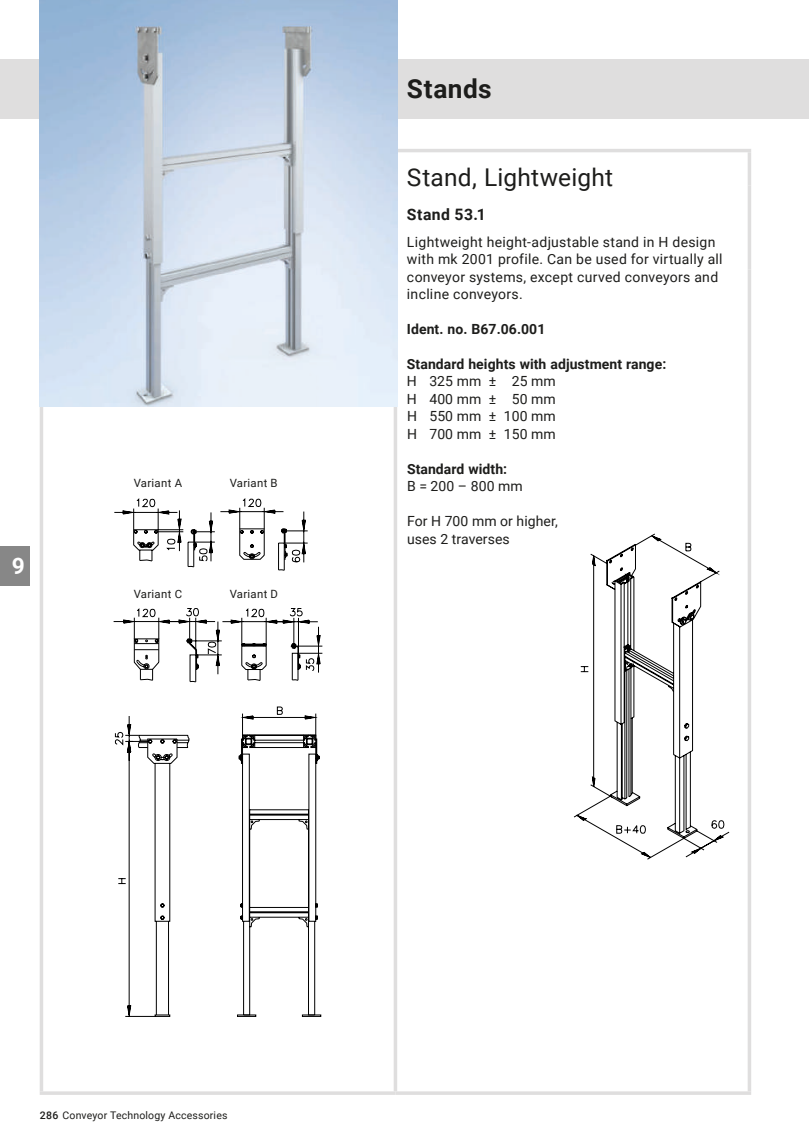
<style>
.page{position:relative;width:809px;height:1141px;background:#fff}
.page>*{position:absolute;margin:0;border:0;box-sizing:border-box;transform-origin:0 0}
.t1{font:700 26.25px "Roboto";letter-spacing:.015em;color:#1d1d1b}
.t2{font:24.5px "Roboto";letter-spacing:.01em;color:#1d1d1b}
.t3{font:700 22.75px "Roboto";color:#fff}
.t4{font:700 15.75px "Roboto";letter-spacing:.025em;color:#1d1d1b}
.t5{font:14px/17.5px "Roboto";letter-spacing:.015em;color:#1d1d1b}
.t6{font:700 14px "Roboto";letter-spacing:.005em;color:#1d1d1b}
.t7{font:11.38px "Roboto";letter-spacing:.03em;color:#1d1d1b}
.t8{font:10.5px "Roboto";letter-spacing:.015em;color:#1d1d1b}
.s1{font-weight:500}
</style>
<div class="page">
<div style="left:0;top:60px;width:809px;height:59px;background:#dfdede"></div>
<hr style="left:395px;top:149px;width:356px;height:3px;background:#dfdede">
<svg style="left:747px;top:152px;width:4px;height:33px"></svg>
<svg style="left:747px;top:185px;width:4px;height:35px"></svg>
<svg style="left:747px;top:220px;width:4px;height:50px"></svg>
<hr style="left:40px;top:270px;width:3px;height:821px;background:#dfdede">
<svg style="left:393px;top:407px;width:4px;height:684px;fill:#dfdede"></svg>
<svg style="left:747px;top:270px;width:4px;height:821px;fill:#dfdede"></svg>
<hr style="left:40px;top:1091px;width:355px;height:4px;background:#dfdede">
<hr style="left:395px;top:1091px;width:356px;height:4px;background:#dfdede">
<div style="left:0;top:546px;width:30px;height:39px;background:#878787"></div>
<img style="left:40px;top:0;width:357px;height:407px">
<svg style="left:574px;top:534px;width:155px;height:325px"></svg>
<svg style="left:114px;top:733px;width:208px;height:284px"></svg>
<svg style="left:134px;top:733px;width:187px;height:284px"></svg>
<svg style="left:115px;top:706px;width:204px;height:178px"></svg>
<svg style="left:314px;top:621px;width:7px;height:52px"></svg>
<svg style="left:115px;top:498px;width:199px;height:185px"></svg>
<h3 class="t3" style="left:12px;top:550px;width:15px">9</h3>
<p class="t7" style="left:134px;top:475px;width:50px">Variant A</p>
<p class="t7" style="left:230px;top:475px;width:50px">Variant B</p>
<p class="t7" style="left:134px;top:586px;width:50px">Variant C</p>
<p class="t7" style="left:230px;top:586px;width:50px">Variant D</p>
<h1 class="t1" style="left:407px;top:70px;width:86px">Stands</h1>
<h2 class="t2" style="left:407px;top:160px;width:208px">Stand, Lightweight</h2>
<p class="t4" style="left:407px;top:203px;width:80px">Stand 53.1</p>
<p class="t5" style="left:407px;top:233px;width:317px">Lightweight height-adjustable stand in H design with mk 2001 profile. Can be used for virtually all conveyor systems, except curved conveyors and incline conveyors.</p>
<p class="t6" style="left:407px;top:320px;width:140px">Ident. no. B67.06.001</p>
<p class="t6" style="left:407px;top:354px;width:261px">Standard heights with adjustment range:</p>
<p class="t5" style="left:407px;top:372px;width:150px;text-align:justify">H 325 mm ± 25 mm H 400 mm ± 50 mm H 550 mm ± 100 mm H 700 mm ± 150 mm</p>
<p class="t6" style="left:407px;top:459px;width:102px">Standard width:</p>
<p class="t5" style="left:407px;top:477px;width:117px">B = 200 – 800 mm</p>
<p class="t5" style="left:407px;top:512px;width:152px">For H 700 mm or higher, uses 2 traverses</p>
<p class="t8" style="left:40px;top:1108px;width:189px"><span class="s1">286</span> Conveyor Technology Accessories</p>
</div>
